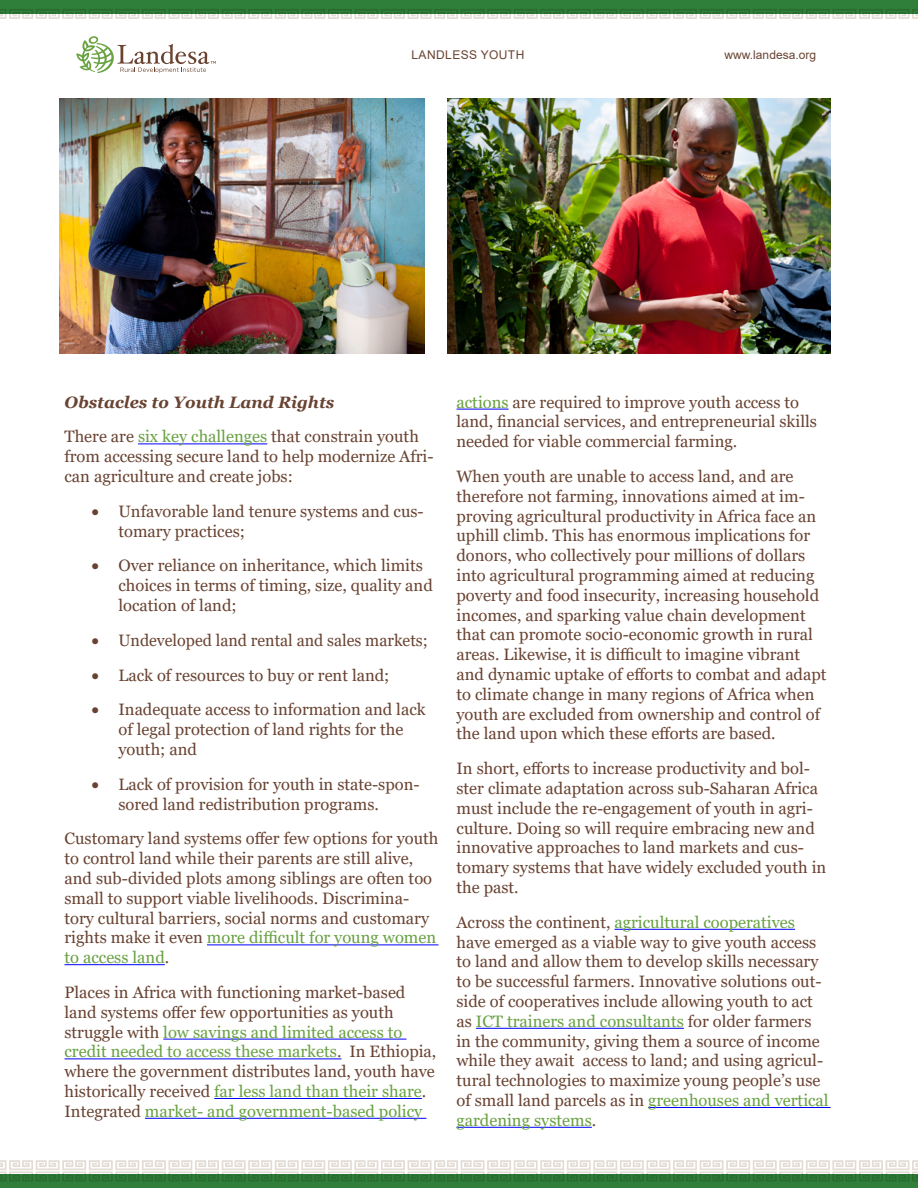
<style>
.page{position:relative;width:918px;height:1188px;background:#fff}
.page>*{position:absolute;margin:0;border:0;box-sizing:border-box;transform-origin:0 0}
.t1{font:16.5px/19.8px "Georgia";color:#694332}
.t2{font:italic 700 16.5px/34.8px "Georgia";color:#694332}
.t3{font:12px "Arial";color:#694331}
.t4{font:12px "Arial";letter-spacing:.035em;color:#694331}
.s1{font-weight:400;font-style:normal}
.s2{font-weight:400;font-style:normal;color:#68a142}
.s3{color:#68a142}
.s4{color:#69a242}
</style>
<div class="page">
<div style="left:0;top:0;width:918px;height:13px;background:#2f7e39"></div>
<svg style="left:0;top:9px;width:918px;height:10px"></svg>
<svg style="left:76px;top:36px;width:140px;height:37px"></svg>
<div style="left:0;top:1175px;width:918px;height:13px;background:#2f7e39"></div>
<svg style="left:0;top:1160px;width:918px;height:21px"></svg>
<hr style="left:138px;top:443px;width:129px;height:1px;background:#00f">
<hr style="left:207px;top:944px;width:232px;height:1px;background:#00f">
<hr style="left:65px;top:964px;width:100px;height:1px;background:#00f">
<hr style="left:163px;top:1039px;width:243px;height:1px;background:#00f">
<hr style="left:65px;top:1058px;width:276px;height:1px;background:#00f">
<hr style="left:214px;top:1098px;width:208px;height:1px;background:#00f">
<hr style="left:145px;top:1118px;width:281px;height:1px;background:#00f">
<hr style="left:457px;top:409px;width:52px;height:1px;background:#00f">
<hr style="left:614px;top:929px;width:181px;height:1px;background:#00f">
<hr style="left:476px;top:1028px;width:208px;height:1px;background:#00f">
<hr style="left:648px;top:1107px;width:183px;height:1px;background:#00f">
<hr style="left:457px;top:1127px;width:135px;height:1px;background:#00f">
<img style="left:448px;top:99px;width:383px;height:255px">
<img style="left:59px;top:99px;width:366px;height:255px">
<p class="t4" style="left:412px;top:51px;width:114px">LANDLESS YOUTH</p>
<p class="t3" style="left:725px;top:51px;width:93px">www.landesa.org</p>
<p class="t2" style="left:64px;top:386px;width:356px">Obstacles to Youth Land Rights<br><span class="s1">There are</span> <span class="s2">six key challenges</span> <span class="s1">that constrain youth</span></p>
<p class="t1" style="left:64px;top:448px;width:371px">from accessing secure land to help modernize Afri&shy;can agriculture and create jobs:</p>
<p class="t1" style="left:118px;top:502px;width:307px;text-indent:-27px">• Unfavorable land tenure systems and cus&shy;tomary practices;</p>
<p class="t1" style="left:118px;top:557px;width:316px;text-indent:-27px">• Over reliance on inheritance, which limits choices in terms of timing, size, quality and location of land;</p>
<p class="t1" style="left:91px;top:631px;width:338px">• Undeveloped land rental and sales markets;</p>
<p class="t1" style="left:92px;top:666px;width:299px">• Lack of resources to buy or rent land;</p>
<p class="t1" style="left:118px;top:701px;width:309px;text-indent:-27px">• Inadequate access to information and lack of legal protection of land rights for the youth; and</p>
<p class="t1" style="left:118px;top:775px;width:303px;text-indent:-27px">• Lack of provision for youth in state-spon&shy;sored land redistribution programs.</p>
<p class="t1" style="left:64px;top:829px;width:376px">Customary land systems offer few options for youth to control land while their parents are still alive, and sub-divided plots among siblings are often too small to support viable livelihoods. Discrimina&shy;tory cultural barriers, social norms and customary rights make it even <span class="s3">more difficult for young women to access land</span>.</p>
<p class="t1" style="left:64px;top:984px;width:373px">Places in Africa with functioning market-based land systems offer few opportunities as youth struggle with <span class="s3">low savings and limited access to credit needed to access these markets</span>. In Ethiopia, where the government distributes land, youth have historically received <span class="s4">far less land than their share</span>.<br>Integrated <span class="s3">market- and government-based policy</span></p>
<p class="t1" style="left:457px;top:393px;width:362px"><span class="s3">actions</span> are required to improve youth access to land, financial services, and entrepreneurial skills needed for viable commercial farming.</p>
<p class="t1" style="left:457px;top:468px;width:372px">When youth are unable to access land, and are therefore not farming, innovations aimed at im&shy;proving agricultural productivity in Africa face an uphill climb. This has enormous implications for donors, who collectively pour millions of dollars into agricultural programming aimed at reducing poverty and food insecurity, increasing household incomes, and sparking value chain development that can promote socio-economic growth in rural areas. Likewise, it is difficult to imagine vibrant and dynamic uptake of efforts to combat and adapt to climate change in many regions of Africa when youth are excluded from ownership and control of the land upon which these efforts are based.</p>
<p class="t1" style="left:457px;top:759px;width:371px">In short, efforts to increase productivity and bol&shy;ster climate adaptation across sub-Saharan Africa must include the re-engagement of youth in agri&shy;culture. Doing so will require embracing new and innovative approaches to land markets and cus&shy;tomary systems that have widely excluded youth in the past.</p>
<p class="t1" style="left:456px;top:913px;width:374px">Across the continent, <span class="s3">agricultural cooperatives </span>have emerged as a viable way to give youth access to land and allow them to develop skills necessary to be successful farmers. Innovative solutions out&shy;side of cooperatives include allowing youth to act as <span class="s3">ICT trainers and consultants</span> for older farmers in the community, giving them a source of income while they await access to land; and using agricul&shy;tural technologies to maximize young people’s use of small land parcels as in <span class="s3">greenhouses and vertical gardening systems</span>.</p>
</div>
